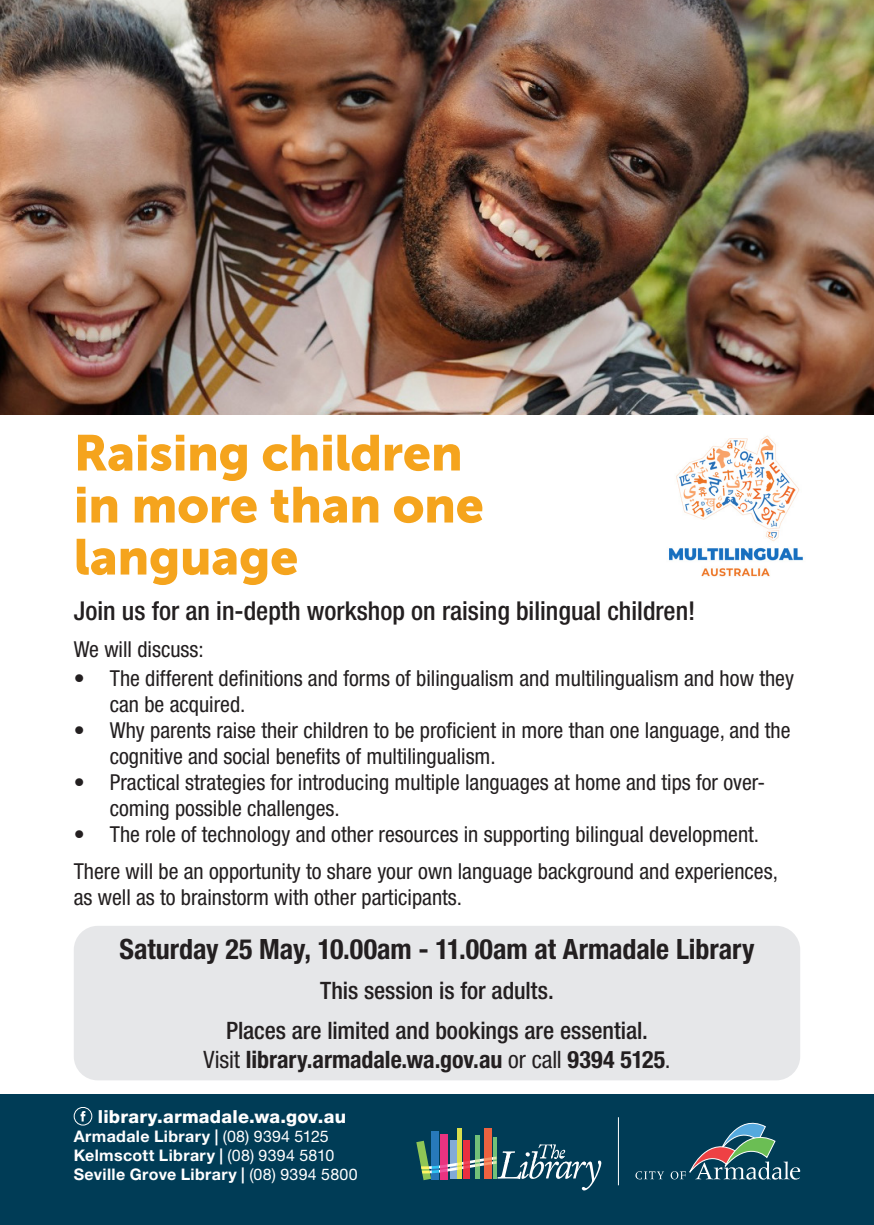
<style>
.page{position:relative;width:874px;height:1225px;background:#fff}
.page>*{position:absolute;margin:0;border:0;box-sizing:border-box;transform-origin:0 0}
.t1{font:50px/52px "Museo Sans 900";letter-spacing:-.01em;color:#f5a41d}
.t2{font:700 condensed 28px "Helvetica Neue LT Std";letter-spacing:-.005em;color:#231f20}
.t3{font:500 condensed 26px "Helvetica Neue LT Std";color:#231f20}
.t4{font:500 condensed 24px/28.8px "Helvetica Neue LT Std";letter-spacing:-.005em;color:#231f20;text-align:center}
.t5{font:condensed 22px/26px "Helvetica Neue LT Std";color:#231f20}
.t6{font:800 18px "Helvetica Neue LT Std";letter-spacing:.015em;color:#fff}
.t7{font:700 16px/19px "Helvetica Neue LT Std";letter-spacing:.025em;color:#fff}
.s1{font-weight:400}
.s2{font-weight:700}
</style>
<div class="page">
<div style="left:0;top:1094px;width:873px;height:131px;background:#003c56"></div>
<svg style="left:635px;top:1171px;width:28px;height:8px"></svg>
<svg style="left:670px;top:1123px;width:129px;height:56px"></svg>
<div style="left:457px;top:1127px;width:5px;height:51px;background:#d9df4c"></div>
<div style="left:431px;top:1131px;width:7px;height:49px;background:#2779ba"></div>
<div style="left:440px;top:1134px;width:7px;height:46px;background:#ea3380"></div>
<div style="left:483px;top:1127px;width:8px;height:51px;background:#ed6240"></div>
<svg style="left:475px;top:1135px;width:4px;height:5px"></svg>
<hr style="left:493px;top:1136px;width:3px;height:42px;background:#72c178">
<svg style="left:416px;top:1140px;width:185px;height:50px"></svg>
<hr style="left:617px;top:1117px;width:1px;height:68px;background:#fff">
<div style="left:74px;top:1107px;width:18px;height:18px;border:1px solid #fff;border-radius:50%"></div>
<svg style="left:80px;top:1111px;width:5px;height:10px"></svg>
<div style="left:74px;top:926px;width:725px;height:154px;background:#e6e7e9;border-radius:24px"></div>
<img style="left:0;top:1px;width:873px;height:413px">
<img style="left:669px;top:435px;width:134px;height:142px">
<p class="t1" style="left:74px;top:427px;width:411px">Raising children in more than one language</p>
<p class="t3" style="left:74px;top:595px;width:622px">Join us for an in-depth workshop on raising bilingual children!</p>
<p class="t5" style="left:74px;top:636px;width:131px">We will discuss:</p>
<p class="t5" style="left:110px;top:665px;width:685px;text-indent:-36px">• The different definitions and forms of bilingualism and multilingualism and how they can be acquired.</p>
<p class="t5" style="left:110px;top:717px;width:682px;text-indent:-36px">• Why parents raise their children to be proficient in more than one language, and the cognitive and social benefits of multilingualism.</p>
<p class="t5" style="left:110px;top:769px;width:656px;text-indent:-36px">• Practical strategies for introducing multiple languages at home and tips for over&shy;coming possible challenges.</p>
<p class="t5" style="left:74px;top:821px;width:686px">• The role of technology and other resources in supporting bilingual development.</p>
<p class="t5" style="left:74px;top:858px;width:705px">There will be an opportunity to share your own language background and experiences, as well as to brainstorm with other participants.</p>
<p class="t2" style="left:119px;top:931px;width:636px">Saturday 25 May, 10.00am - 11.00am at Armadale Library</p>
<p class="t4" style="left:320px;top:975px;width:235px">This session is for adults.</p>
<p class="t4" style="left:203px;top:1015px;width:468px">Places are limited and bookings are essential.<br><span class="s1">Visit</span> <span class="s2">library.armadale.wa.gov.au</span> <span class="s1">or call</span> <span class="s2">9394 5125</span><span class="s1">.</span></p>
<p class="t6" style="left:98px;top:1105px;width:249px">library.armadale.wa.gov.au</p>
<p class="t7" style="left:74px;top:1126px;width:285px">Armadale Library | <span class="s1">(08) 9394 5125<br></span>Kelmscott Library | <span class="s1">(08) 9394 5810<br></span>Seville Grove Library | <span class="s1">(08) 9394 5800</span></p>
</div>
